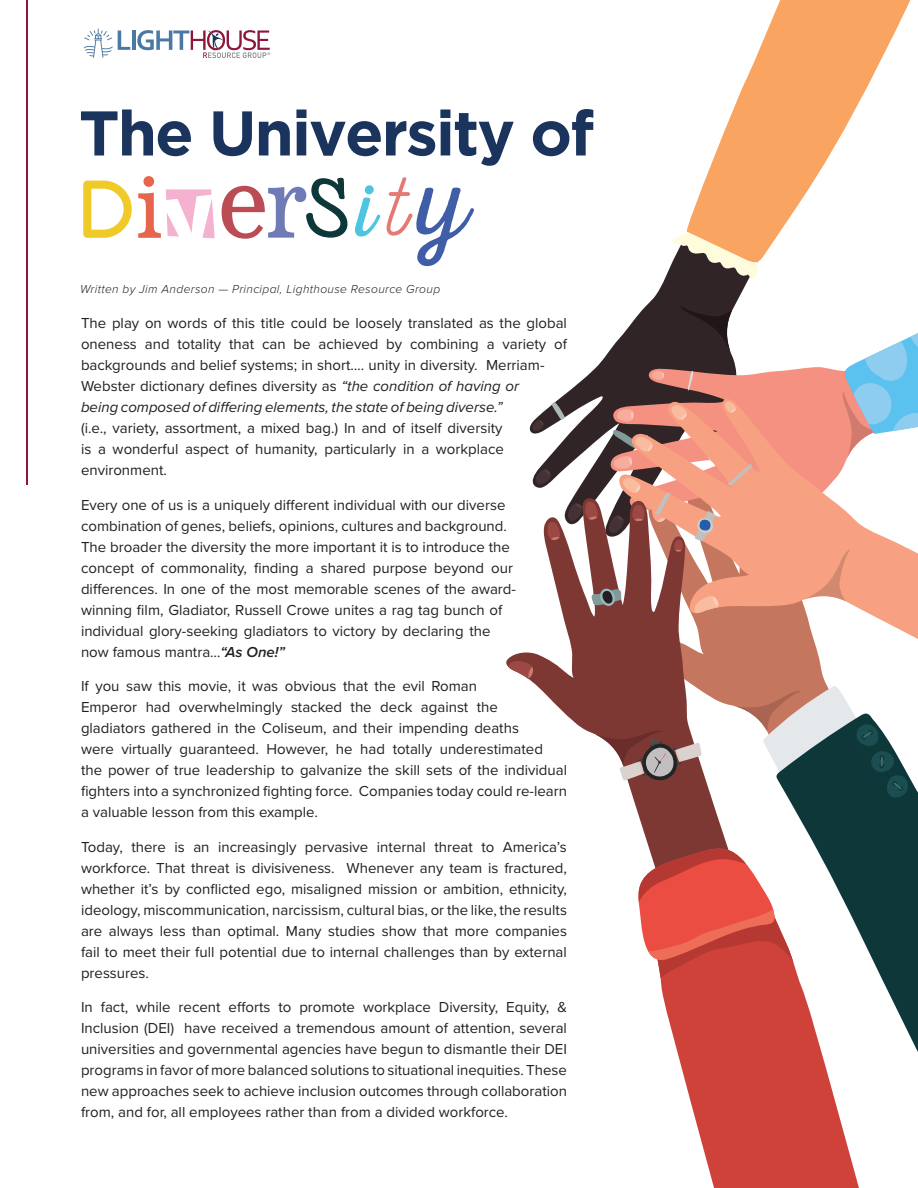
<style>
.page{position:relative;width:918px;height:1188px;background:#fff}
.page>*{position:absolute;margin:0;border:0;box-sizing:border-box;transform-origin:0 0}
.t1{font:700 63px "Gotham";letter-spacing:-.03em;color:#1a345d}
.t2{font:15px/21px "Proxima Nova";color:#231f20}
.t3{font:italic 300 12px "Proxima Nova";letter-spacing:.03em;color:#231f20}
.s1{font-style:italic}
.s2{font-weight:600;font-style:italic}
</style>
<div class="page">
<hr style="left:26px;top:0;width:2px;height:485px;background:#8d173b">
<svg style="left:83px;top:181px;width:49px;height:57px"></svg>
<svg style="left:138px;top:176px;width:77px;height:62px"></svg>
<svg style="left:222px;top:177px;width:126px;height:62px"></svg>
<svg style="left:355px;top:185px;width:25px;height:52px"></svg>
<svg style="left:387px;top:177px;width:87px;height:89px"></svg>
<svg style="left:788px;top:775px;width:130px;height:277px;fill:#0e3739"></svg>
<svg style="left:783px;top:713px;width:125px;height:86px;background:#557374"></svg>
<svg style="left:529px;top:263px;width:220px;height:232px"></svg>
<svg style="left:535px;top:469px;width:16px;height:16px"></svg>
<svg style="left:532px;top:420px;width:12px;height:11px"></svg>
<svg style="left:672px;top:234px;width:86px;height:45px;background:#746b66"></svg>
<svg style="left:684px;top:0;width:227px;height:263px"></svg>
<svg style="left:551px;top:402px;width:14px;height:18px"></svg>
<svg style="left:607px;top:295px;width:234px;height:182px"></svg>
<svg style="left:617px;top:409px;width:1px;height:13px"></svg>
<svg style="left:652px;top:371px;width:12px;height:9px"></svg>
<svg style="left:841px;top:333px;width:77px;height:61px"></svg>
<svg style="left:687px;top:371px;width:6px;height:20px"></svg>
<svg style="left:618px;top:394px;width:300px;height:319px"></svg>
<svg style="left:613px;top:430px;width:40px;height:39px;background:#b37e71"></svg>
<svg style="left:671px;top:404px;width:16px;height:16px"></svg>
<svg style="left:725px;top:401px;width:11px;height:12px"></svg>
<svg style="left:805px;top:549px;width:46px;height:52px;background:#efa185"></svg>
<svg style="left:727px;top:438px;width:25px;height:51px"></svg>
<svg style="left:506px;top:495px;width:277px;height:351px"></svg>
<svg style="left:566px;top:501px;width:32px;height:20px"></svg>
<svg style="left:547px;top:522px;width:13px;height:18px"></svg>
<svg style="left:508px;top:659px;width:25px;height:20px"></svg>
<svg style="left:607px;top:477px;width:108px;height:75px"></svg>
<svg style="left:660px;top:858px;width:217px;height:330px;fill:#ce423a"></svg>
<svg style="left:638px;top:846px;width:155px;height:132px"></svg>
<svg style="left:591px;top:588px;width:31px;height:21px"></svg>
<svg style="left:596px;top:729px;width:106px;height:57px"></svg>
<hr style="left:132px;top:30px;width:3px;height:20px;background:#4a79a3">
<svg style="left:84px;top:28px;width:46px;height:30px"></svg>
<svg style="left:137px;top:30px;width:133px;height:28px"></svg>
<h1 class="t1" style="left:79px;top:97px;width:517px">The University of</h1>
<p class="t3" style="left:80px;top:280px;width:361px">Written by Jim Anderson — Principal, Lighthouse Resource Group</p>
<p class="t2" style="left:81px;top:312px;width:488px">The play on words of this title could be loosely translated as the global oneness and totality that can be achieved by combining a variety of backgrounds and belief systems; in short…. unity in diversity. Merriam-Webster dictionary defines diversity as <span class="s1">“the condition of having or<br>being composed of differing elements, the state of being diverse.”</span></p>
<p class="t2" style="left:81px;top:417px;width:424px;text-align:justify">(i.e., variety, assortment, a mixed bag.) In and of itself diversity is a wonderful aspect of humanity, particularly in a workplace environment.</p>
<p class="t2" style="left:81px;top:494px;width:437px">Every one of us is a uniquely different individual with our diverse combination of genes, beliefs, opinions, cultures and background.<br>The broader the diversity the more important it is to introduce the concept of commonality, finding a shared purpose beyond our differences. In one of the most memorable scenes of the award&shy;winning film, Gladiator, Russell Crowe unites a rag tag bunch of individual glory-seeking gladiators to victory by declaring the now famous mantra…<span class="s2">“As One!”</span></p>
<p class="t2" style="left:81px;top:675px;width:488px">If you saw this movie, it was obvious that the evil Roman<br>Emperor had overwhelmingly stacked the deck against the<br>gladiators gathered in the Coliseum, and their impending deaths<br>were virtually guaranteed. However, he had totally underestimated the power of true leadership to galvanize the skill sets of the individual fighters into a synchronized fighting force. Companies today could re-learn a valuable lesson from this example.</p>
<p class="t2" style="left:81px;top:836px;width:488px;text-align:justify">Today, there is an increasingly pervasive internal threat to America’s workforce. That threat is divisiveness. Whenever any team is fractured, whether it’s by conflicted ego, misaligned mission or ambition, ethnicity, ideology, miscommunication, narcissism, cultural bias, or the like, the results are always less than optimal. Many studies show that more companies fail to meet their full potential due to internal challenges than by external pressures.</p>
<p class="t2" style="left:81px;top:996px;width:488px;text-align:justify">In fact, while recent efforts to promote workplace Diversity, Equity, &amp; Inclusion (DEI) have received a tremendous amount of attention, several universities and governmental agencies have begun to dismantle their DEI programs in favor of more balanced solutions to situational inequities. These new approaches seek to achieve inclusion outcomes through collaboration from, and for, all employees rather than from a divided workforce.</p>
</div>
